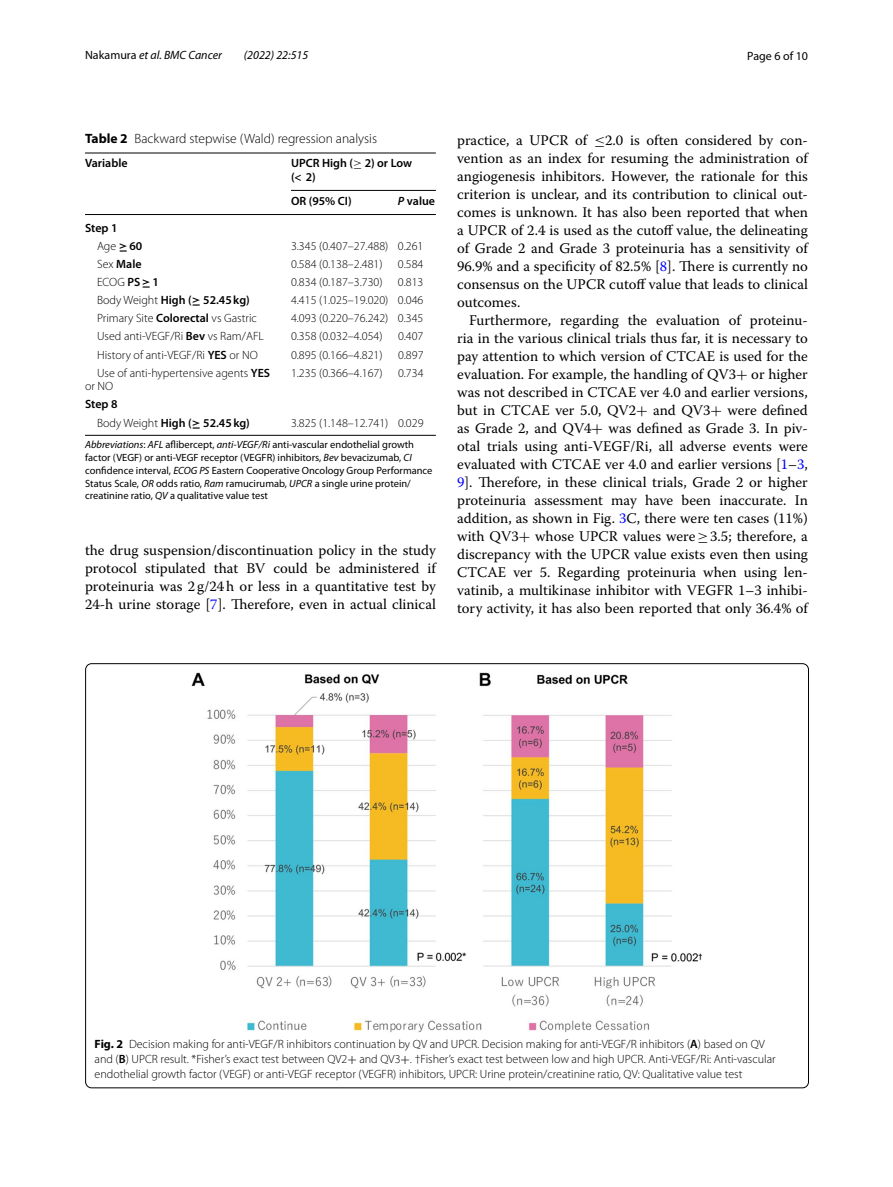
<style>
.page{position:relative;width:893px;height:1187px;background:#fff}
.page>*{position:absolute;margin:0;border:0;box-sizing:border-box;transform-origin:0 0}
.t1{font:14.7px/18px "Warnock Pro";color:#000;text-align:justify}
.t2{font:300 13.5px "Myriad Pro";color:#000}
.t3{font:300 12px/15px "Myriad Pro";color:#000}
.t4{font:600 12px/13.5px "Myriad Pro";color:#000}
.t5{font:italic 12px "Myriad Pro";color:#000}
.t6{font:12px "Myriad Pro";color:#000}
.t7{font:10.5px/12.8px "Myriad Pro";color:#000}
.s1{font-style:normal}
.s2{font-weight:700}
.s3{font-family:"MTSY";font-weight:400}
.s4{font-style:italic}
.s5{font-weight:300}
.s6{font-family:"SPSMTSYB Bold";font-weight:400}
.s7{font-weight:600}
.s8{color:#00f}
.s9{font-family:"MTSY"}
</style>
<div class="page">
<hr style="left:85px;top:153px;width:206px;height:1px;background:#000">
<hr style="left:85px;top:214px;width:206px;height:1px;background:#000">
<hr style="left:291px;top:153px;width:107px;height:1px;background:#000">
<hr style="left:398px;top:153px;width:38px;height:1px;background:#000">
<hr style="left:291px;top:214px;width:107px;height:1px;background:#000">
<hr style="left:398px;top:214px;width:38px;height:1px;background:#000">
<hr style="left:85px;top:435px;width:206px;height:1px;background:#000">
<hr style="left:291px;top:435px;width:107px;height:1px;background:#000">
<hr style="left:398px;top:435px;width:38px;height:1px;background:#000">
<hr style="left:291px;top:190px;width:145px;height:1px;background:#000">
<img style="left:192px;top:672px;width:510px;height:360px">
<p class="t5" style="left:85px;top:48px;width:138px"><span class="s1">Nakamura</span> et al. BMC Cancer</p>
<p class="t5" style="left:244px;top:48px;width:66px">(2022) 22:515</p>
<p class="t6" style="left:747px;top:48px;width:62px">Page 6 of 10</p>
<p class="t2" style="left:85px;top:131px;width:294px"><span class="s2">Table 2</span> Backward stepwise (Wald) regression analysis</p>
<p class="t4" style="left:85px;top:156px;width:44px">Variable</p>
<p class="t4" style="left:291px;top:156px;width:123px">UPCR High (<span class="s3">≥</span> 2) or Low (&lt; 2)</p>
<p class="t4" style="left:291px;top:194px;width:62px">OR (95% CI)</p>
<p class="t4" style="left:398px;top:194px;width:39px"><span class="s4">P</span> value</p>
<p class="t4" style="left:97px;top:218px;width:47px;line-height:18.1px;text-indent:-12px">Step 1<br><span class="s5">Age</span> <span class="s6">≥</span>60</p>
<p class="t3" style="left:291px;top:238px;width:134px">3.345 (0.407–27.488) 0.261</p>
<p class="t4" style="left:97px;top:257px;width:46px"><span class="s5">Sex</span> Male</p>
<p class="t3" style="left:291px;top:256px;width:93px">0.584 (0.138–2.481)</p>
<p class="t3" style="left:398px;top:256px;width:27px">0.584</p>
<p class="t3" style="left:97px;top:275px;width:63px">ECOG <span class="s7">PS</span><span class="s6">≥</span><span class="s7">1</span></p>
<p class="t3" style="left:291px;top:275px;width:93px">0.834 (0.187–3.730)</p>
<p class="t3" style="left:398px;top:275px;width:27px">0.813</p>
<p class="t4" style="left:97px;top:293px;width:154px"><span class="s5">Body Weight</span> High (<span class="s6">≥</span> 52.45kg)</p>
<p class="t3" style="left:291px;top:293px;width:134px">4.415 (1.025–19.020) 0.046</p>
<p class="t3" style="left:97px;top:311px;width:161px">Primary Site <span class="s7">Colorectal</span> vs Gastric</p>
<p class="t3" style="left:291px;top:311px;width:134px">4.093 (0.220–76.242) 0.345</p>
<p class="t3" style="left:97px;top:329px;width:168px">Used anti-VEGF/Ri <span class="s7">Bev</span> vs Ram/AFL</p>
<p class="t3" style="left:291px;top:329px;width:93px">0.358 (0.032–4.054)</p>
<p class="t3" style="left:398px;top:329px;width:27px">0.407</p>
<p class="t3" style="left:97px;top:347px;width:162px">History of anti-VEGF/Ri <span class="s7">YES</span> or NO</p>
<p class="t3" style="left:291px;top:347px;width:93px">0.895 (0.166–4.821)</p>
<p class="t3" style="left:398px;top:347px;width:27px">0.897</p>
<p class="t3" style="left:85px;top:366px;width:187px;line-height:13.5px;text-indent:12px">Use of anti-hypertensive agents <span class="s7">YES </span>or NO</p>
<p class="t3" style="left:291px;top:365px;width:93px">1.235 (0.366–4.167)</p>
<p class="t3" style="left:398px;top:365px;width:27px">0.734</p>
<p class="t4" style="left:97px;top:395px;width:154px;line-height:18.3px;text-indent:-12px">Step 8<br><span class="s5">Body Weight</span> High (<span class="s6">≥</span> 52.45kg)</p>
<p class="t3" style="left:291px;top:415px;width:134px">3.825 (1.148–12.741) 0.029</p>
<p class="t7" style="left:85px;top:438px;width:349px"><span class="s4">Abbreviations</span>: <span class="s4">AFL</span> aflibercept, <span class="s4">anti-VEGF/Ri</span> anti-vascular endothelial growth factor (VEGF) or anti-VEGF receptor (VEGFR) inhibitors, <span class="s4">Bev</span> bevacizumab, <span class="s4">CI </span>confidence interval, <span class="s4">ECOG PS</span> Eastern Cooperative Oncology Group Performance Status Scale, <span class="s4">OR</span> odds ratio, <span class="s4">Ram</span> ramucirumab, <span class="s4">UPCR</span> a single urine protein/ creatinine ratio, <span class="s4">QV</span> a qualitative value test</p>
<p class="t1" style="left:85px;top:541px;width:352px">the drug suspension/discontinuation policy in the study protocol stipulated that BV could be administered if proteinuria was 2g/24h or less in a quantitative test by 24-h urine storage [<span class="s8">7</span>]. Therefore, even in actual clinical</p>
<p class="t1" style="left:457px;top:130px;width:352px">practice, a UPCR of <span class="s9">≤</span>2.0 is often considered by con&shy;vention as an index for resuming the administration of angiogenesis inhibitors. However, the rationale for this criterion is unclear, and its contribution to clinical out&shy;comes is unknown. It has also been reported that when a UPCR of 2.4 is used as the cutoff value, the delineating of Grade 2 and Grade 3 proteinuria has a sensitivity of 96.9% and a specificity of 82.5% [<span class="s8">8</span>]. There is currently no consensus on the UPCR cutoff value that leads to clinical outcomes.</p>
<p class="t1" style="left:457px;top:310px;width:352px;text-indent:12px">Furthermore, regarding the evaluation of proteinu&shy;ria in the various clinical trials thus far, it is necessary to pay attention to which version of CTCAE is used for the evaluation. For example, the handling of QV3<span class="s9">+</span> or higher was not described in CTCAE ver 4.0 and earlier versions, but in CTCAE ver 5.0, QV2<span class="s9">+</span> and QV3<span class="s9">+</span> were defined as Grade 2, and QV4<span class="s9">+</span> was defined as Grade 3. In piv&shy;otal trials using anti-VEGF/Ri, all adverse events were evaluated with CTCAE ver 4.0 and earlier versions [<span class="s8">1</span>–<span class="s8">3</span>, <span class="s8">9</span>]. Therefore, in these clinical trials, Grade 2 or higher proteinuria assessment may have been inaccurate. In addition, as shown in Fig. <span class="s8">3</span>C, there were ten cases (11%) with QV3<span class="s9">+</span> whose UPCR values were<span class="s9">≥</span>3.5; therefore, a discrepancy with the UPCR value exists even then using CTCAE ver 5. Regarding proteinuria when using len&shy;vatinib, a multikinase inhibitor with VEGFR 1–3 inhibi&shy;tory activity, it has also been reported that only 36.4% of</p>
<p class="t3" style="left:95px;top:1036px;width:683px"><span class="s2">Fig. 2</span> Decision making for anti-VEGF/R inhibitors continuation by QV and UPCR. Decision making for anti-VEGF/R inhibitors (<span class="s7">A</span>) based on QV and (<span class="s7">B</span>) UPCR result. *Fisher’s exact test between QV2<span class="s3">+</span> and QV3<span class="s3">+</span>. †Fisher’s exact test between low and high UPCR. Anti-VEGF/Ri: Anti-vascular endothelial growth factor (VEGF) or anti-VEGF receptor (VEGFR) inhibitors, UPCR: Urine protein/creatinine ratio, QV: Qualitative value test</p>
</div>
